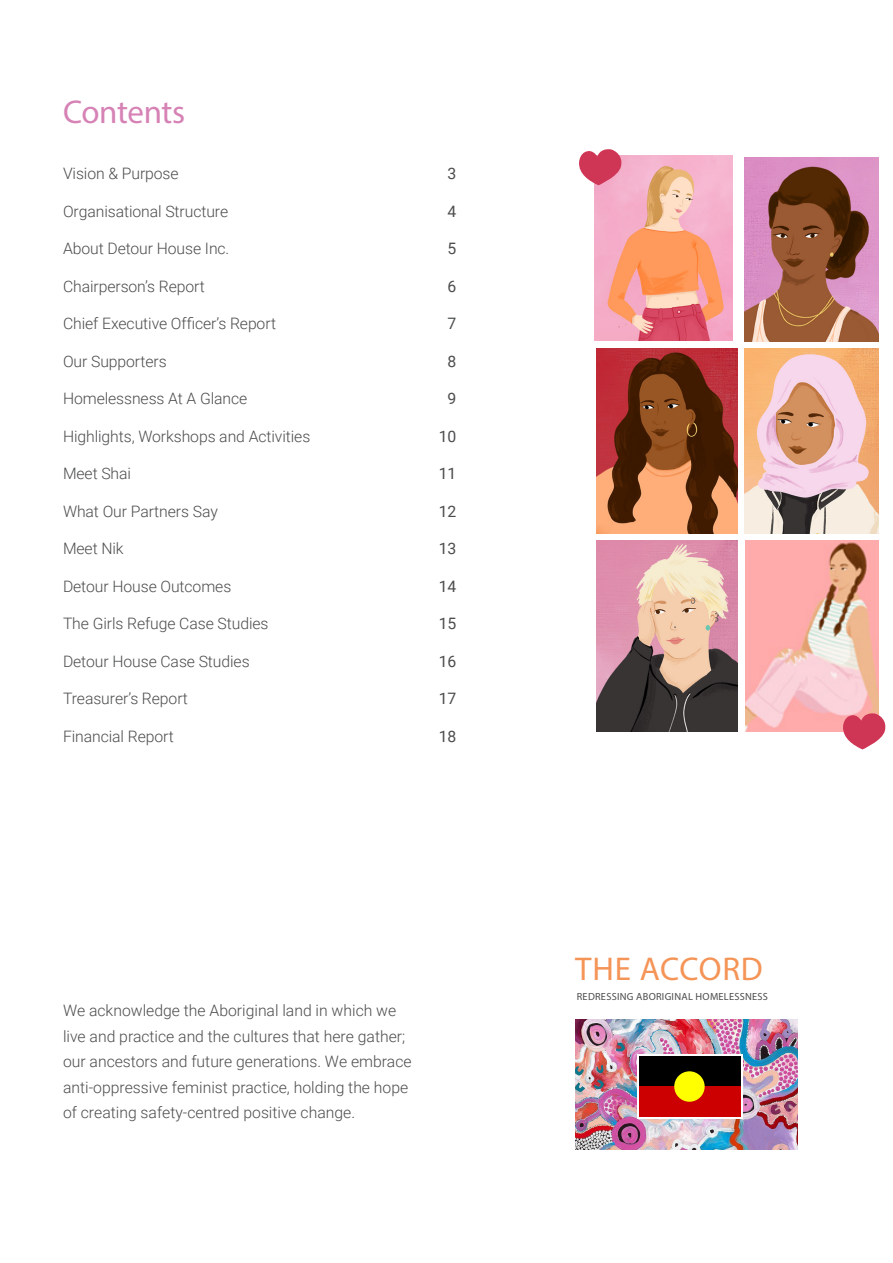
<style>
.page{position:relative;width:893px;height:1263px;background:#fff}
.page>*{position:absolute;margin:0;border:0;box-sizing:border-box;transform-origin:0 0}
.t1{font:33px "Myriad Pro";letter-spacing:.025em;color:#f59457}
.t2{font:33px "Myriad Pro";letter-spacing:-.015em;color:#d682b5}
.t3{font:300 15.75px/25.5px "Roboto";letter-spacing:-.005em;color:#4b4c4d}
.t4{font:15.75px "Roboto";letter-spacing:-.005em;color:#4b4c4d}
.t5{font:10.35px "Myriad Pro";letter-spacing:.025em;color:#4b4c4d}
</style>
<div class="page">
<img style="left:576px;top:1019px;width:222px;height:130px">
<svg style="left:637px;top:1054px;width:105px;height:65px"></svg>
<div style="left:639px;top:1056px;width:101px;height:31px;background:#000"></div>
<div style="left:639px;top:1087px;width:101px;height:30px;background:#c00"></div>
<div style="left:674px;top:1071px;width:31px;height:31px;background:#ff0;border-radius:50%"></div>
<img style="left:594px;top:156px;width:139px;height:184px">
<img style="left:744px;top:157px;width:134px;height:185px">
<img style="left:596px;top:349px;width:142px;height:184px">
<img style="left:744px;top:349px;width:134px;height:184px">
<img style="left:596px;top:540px;width:142px;height:191px">
<img style="left:745px;top:540px;width:133px;height:191px">
<svg style="left:579px;top:149px;width:44px;height:36px;background:#dc6881"></svg>
<svg style="left:843px;top:713px;width:43px;height:36px"></svg>
<p class="t2" style="left:63px;top:92px;width:124px">Contents</p>
<p class="t3" style="left:63px;top:160px;width:117px">Vision &amp; Purpose</p>
<p class="t3" style="left:63px;top:198px;width:167px">Organisational Structure</p>
<p class="t3" style="left:63px;top:235px;width:168px">About Detour House Inc.</p>
<p class="t3" style="left:63px;top:273px;width:143px">Chairperson’s Report</p>
<p class="t3" style="left:63px;top:310px;width:215px">Chief Executive Officer’s Report</p>
<p class="t3" style="left:63px;top:348px;width:105px">Our Supporters</p>
<p class="t3" style="left:63px;top:385px;width:186px">Homelessness At A Glance</p>
<p class="t3" style="left:63px;top:423px;width:249px">Highlights, Workshops and Activities</p>
<p class="t3" style="left:63px;top:460px;width:70px">Meet Shai</p>
<p class="t3" style="left:63px;top:498px;width:156px">What Our Partners Say</p>
<p class="t3" style="left:63px;top:535px;width:62px">Meet Nik</p>
<p class="t3" style="left:63px;top:573px;width:170px">Detour House Outcomes</p>
<p class="t3" style="left:63px;top:610px;width:207px">The Girls Refuge Case Studies</p>
<p class="t3" style="left:63px;top:648px;width:188px">Detour House Case Studies</p>
<p class="t3" style="left:63px;top:685px;width:127px">Treasurer’s Report</p>
<p class="t3" style="left:63px;top:723px;width:112px">Financial Report</p>
<p class="t4" style="left:447px;top:162px;width:10px">3</p>
<p class="t4" style="left:447px;top:200px;width:10px">4</p>
<p class="t4" style="left:447px;top:237px;width:10px">5</p>
<p class="t4" style="left:447px;top:275px;width:10px">6</p>
<p class="t4" style="left:447px;top:312px;width:10px">7</p>
<p class="t4" style="left:447px;top:350px;width:10px">8</p>
<p class="t4" style="left:447px;top:387px;width:10px">9</p>
<p class="t4" style="left:439px;top:425px;width:19px">10</p>
<p class="t4" style="left:439px;top:462px;width:19px">11</p>
<p class="t4" style="left:439px;top:500px;width:19px">12</p>
<p class="t4" style="left:439px;top:537px;width:19px">13</p>
<p class="t4" style="left:439px;top:575px;width:19px">14</p>
<p class="t4" style="left:439px;top:612px;width:19px">15</p>
<p class="t4" style="left:439px;top:650px;width:19px">16</p>
<p class="t4" style="left:439px;top:687px;width:19px">17</p>
<p class="t4" style="left:439px;top:725px;width:19px">18</p>
<p class="t3" style="left:63px;top:997px;width:350px">We acknowledge the Aboriginal land in which we live and practice and the cultures that here gather; our ancestors and future generations. We embrace anti-oppressive feminist practice, holding the hope of creating safety-centred positive change.</p>
<p class="t1" style="left:575px;top:948px;width:189px">THE ACCORD</p>
<p class="t5" style="left:577px;top:990px;width:193px">REDRESSING ABORIGINAL HOMELESSNESS</p>
</div>
